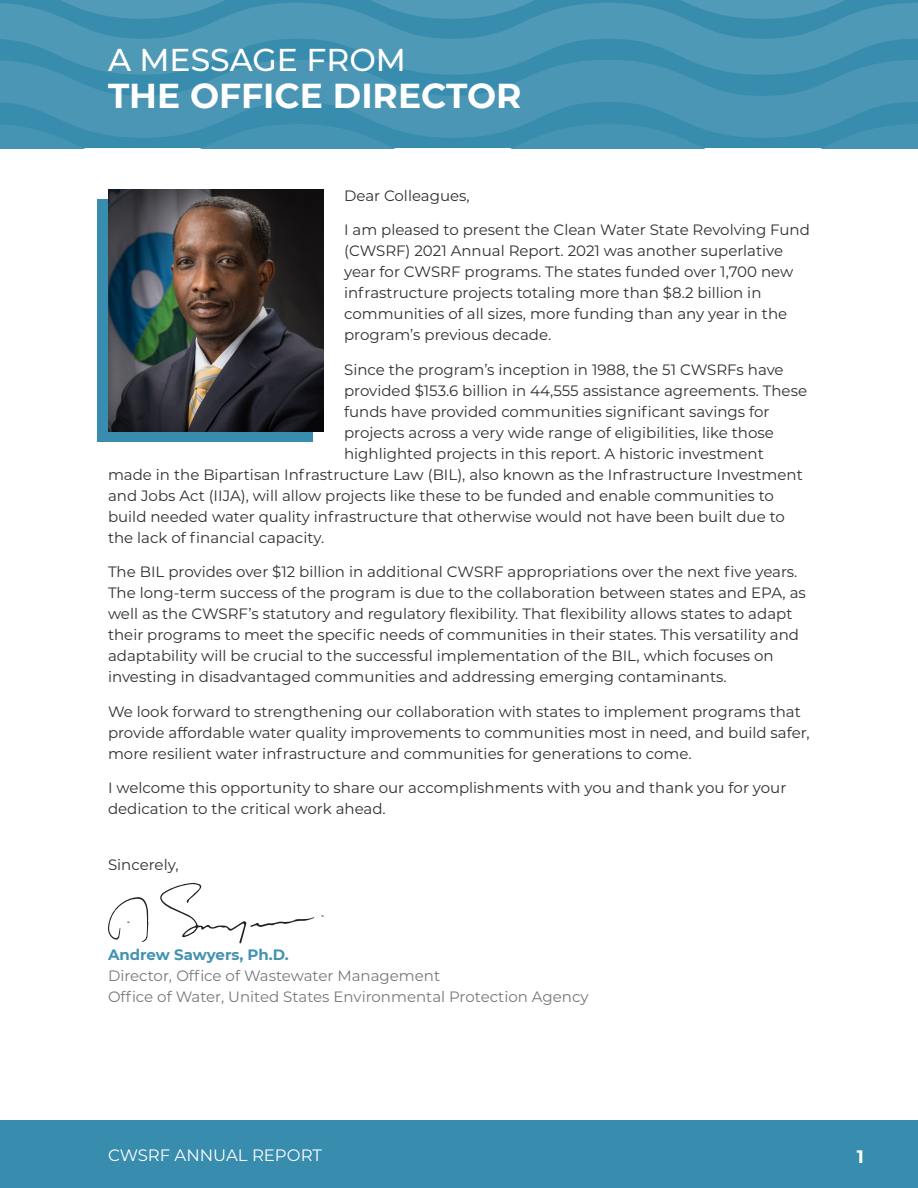
<style>
.page{position:relative;width:918px;height:1188px;background:#fff}
.page>*{position:absolute;margin:0;border:0;box-sizing:border-box;transform-origin:0 0}
.t1{font:700 34.5px "Montserrat";color:#fff}
.t2{font:500 31.5px "Montserrat";color:#fff}
.t3{font:700 18px "Montserrat";color:#fff}
.t4{font:16.5px "Montserrat";color:#fff}
.Body_Para{font:15px/21px "Montserrat";color:#312f30}
.Body_Para-2{font:15px/21px "Montserrat";color:#76787b}
.s1{font-weight:700;color:#4292b1}
</style>
<div class="page">
<svg style="left:0;top:0;width:918px;height:3px;background:#4593b2"></svg>
<svg style="left:0;top:3px;width:918px;height:57px;background:#4694b3"></svg>
<svg style="left:0;top:60px;width:918px;height:64px;background:#4493b1"></svg>
<svg style="left:0;top:124px;width:918px;height:24px;background:#4191b0"></svg>
<div style="left:0;top:1120px;width:918px;height:68px;background:#388cad"></div>
<hr style="left:917px;top:148px;width:1px;height:155px;background:#20708a">
<div style="left:98px;top:200px;width:215px;height:242px;background:#388cad"></div>
<img style="left:108px;top:189px;width:216px;height:243px">
<svg style="left:160px;top:883px;width:154px;height:61px"></svg>
<svg style="left:108px;top:897px;width:40px;height:45px"></svg>
<p class="t2" style="left:108px;top:38px;width:299px">A MESSAGE FROM</p>
<p class="t1" style="left:108px;top:71px;width:415px">THE OFFICE DIRECTOR</p>
<p class="Body_Para" style="left:344px;top:184px;width:127px">Dear Colleagues,</p>
<p class="Body_Para" style="left:344px;top:219px;width:467px">I am pleased to present the Clean Water State Revolving Fund (CWSRF) 2021 Annual Report. 2021 was another superlative year for CWSRF programs. The states funded over 1,700 new infrastructure projects totaling more than $8.2 billion in communities of all sizes, more funding than any year in the program’s previous decade.</p>
<p class="Body_Para" style="left:344px;top:358px;width:441px">Since the program’s inception in 1988, the 51 CWSRFs have</p>
<p class="Body_Para" style="left:344px;top:379px;width:464px">provided $153.6 billion in 44,555 assistance agreements. These</p>
<p class="Body_Para" style="left:344px;top:400px;width:427px">funds have provided communities significant savings for</p>
<p class="Body_Para" style="left:344px;top:421px;width:431px">projects across a very wide range of eligibilities, like those</p>
<p class="Body_Para" style="left:344px;top:442px;width:421px">highlighted projects in this report. A historic investment</p>
<p class="Body_Para" style="left:108px;top:463px;width:696px">made in the Bipartisan Infrastructure Law (BIL), also known as the Infrastructure Investment</p>
<p class="Body_Para" style="left:108px;top:484px;width:667px">and Jobs Act (IIJA), will allow projects like these to be funded and enable communities to</p>
<p class="Body_Para" style="left:108px;top:505px;width:678px">build needed water quality infrastructure that otherwise would not have been built due to</p>
<p class="Body_Para" style="left:108px;top:526px;width:218px">the lack of financial capacity.</p>
<p class="Body_Para" style="left:108px;top:561px;width:699px">The BIL provides over $12 billion in additional CWSRF appropriations over the next five years.<br>The long-term success of the program is due to the collaboration between states and EPA, as well as the CWSRF’s statutory and regulatory flexibility. That flexibility allows states to adapt their programs to meet the specific needs of communities in their states. This versatility and adaptability will be crucial to the successful implementation of the BIL, which focuses on investing in disadvantaged communities and addressing emerging contaminants.</p>
<p class="Body_Para" style="left:108px;top:700px;width:703px">We look forward to strengthening our collaboration with states to implement programs that provide affordable water quality improvements to communities most in need, and build safer, more resilient water infrastructure and communities for generations to come.</p>
<p class="Body_Para" style="left:108px;top:777px;width:680px">I welcome this opportunity to share our accomplishments with you and thank you for your dedication to the critical work ahead.</p>
<p class="Body_Para" style="left:108px;top:853px;width:72px">Sincerely,</p>
<p class="Body_Para-2" style="left:108px;top:943px;width:482px"><span class="s1">Andrew Sawyers, Ph.D.<br></span>Director, Office of Wastewater Management<br>Office of Water, United States Environmental Protection Agency</p>
<p class="t4" style="left:108px;top:1144px;width:215px">CWSRF ANNUAL REPORT</p>
<p class="t3" style="left:857px;top:1143px;width:9px">1</p>
</div>
